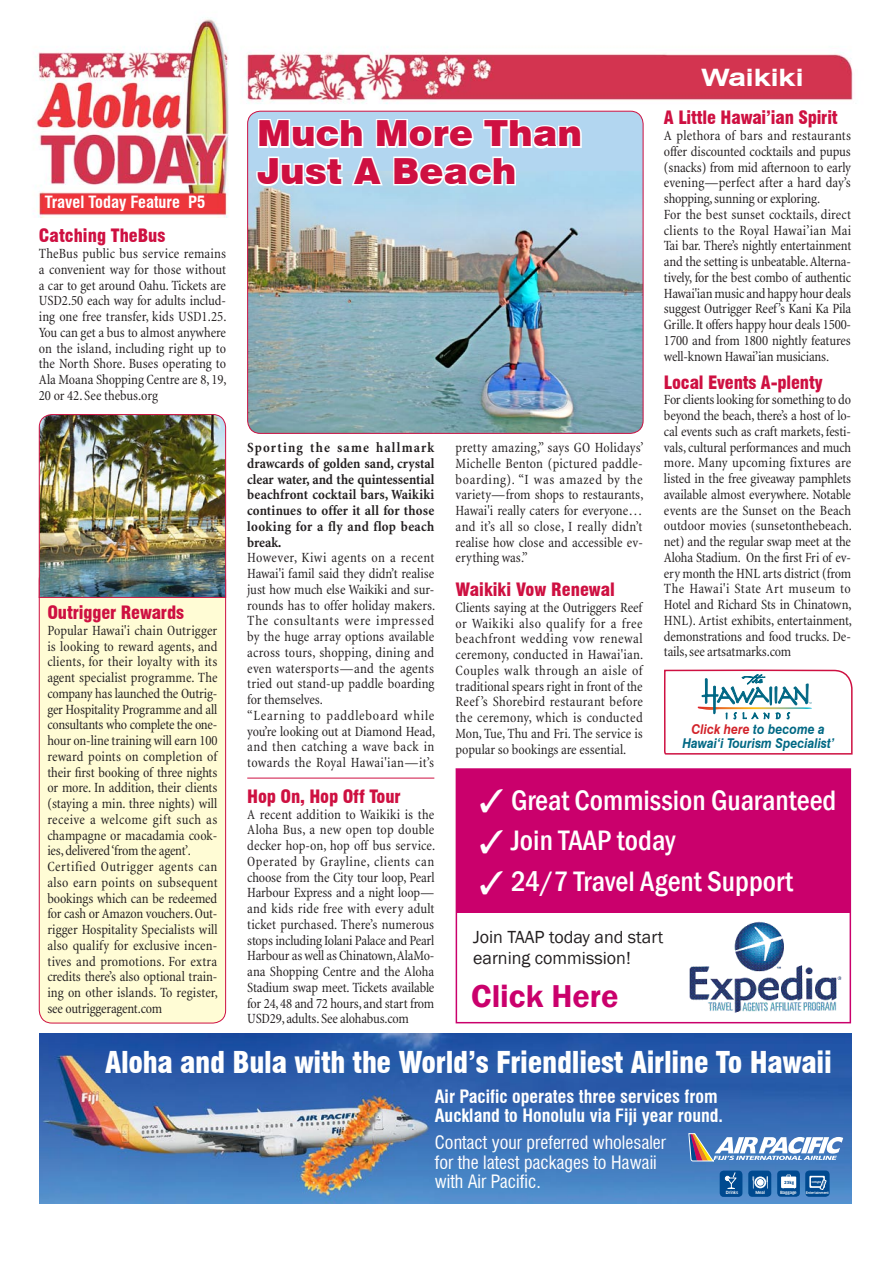
<style>
.page{position:relative;width:893px;height:1263px;background:#fff}
.page>*{position:absolute;margin:0;border:0;box-sizing:border-box;transform-origin:0 0}
.t1{font:900 36px/37.5px "Swiss 721 BT";color:#ce1041}
.t2{font:600 32.55px "Franklin Gothic";color:#ca006c}
.t3{font:32.4px/40.7px "Zapf Dingbats";color:#fff;text-align:justify}
.t4{font:900 condensed 29.4px "Swiss 721 BT";letter-spacing:-.01em;color:#fff}
.t5{font:500 condensed 28.95px/40.5px "Franklin Gothic";color:#fff}
.t6{font:700 expanded 24px "Swiss 721 BT";color:#fff}
.t7{font:900 condensed 18px "Swiss 721 BT";letter-spacing:-.01em;color:#ce1041}
.t8{font:condensed 18px/19.5px "Swiss 721 BT";color:#fff}
.t9{font:700 condensed 18px/19.5px "Swiss 721 BT";color:#fff}
.t10{font:18px/21px "Franklin Gothic";color:#231f20}
.t11{font:700 condensed 16.5px "Swiss 721 BT";color:#fff}
.t12{font:condensed 14.25px/15.8px "Minion";color:#231f20;text-align:justify}
.t13{font:700 condensed 14.25px/15.8px "Minion";letter-spacing:.015em;color:#231f20;text-align:justify}
.t14{font:italic 700 13.5px/13.5px "Swiss 721 BT";color:#006884;text-align:center;scale:.9 1}
.t15{font:500 4.2px "Air Pacifc";letter-spacing:-.035em;color:#fff}
.t16{font:700 4.05px "Air Pacific";color:#004a90}
.t17{font:500 3.45px "Air Pacifc";letter-spacing:-.025em;color:#fff}
.t18{font:700 2.7px "Air Pacific";color:#fff}
.s1{color:#d2232a}
</style>
<div class="page">
<img style="left:33px;top:19px;width:820px;height:198px">
<img style="left:39px;top:1034px;width:812px;height:169px">
<svg style="left:689px;top:1133px;width:154px;height:28px"></svg>
<div style="left:748px;top:1170px;width:23px;height:27px;background:#004a90;border-radius:4px"></div>
<svg style="left:752px;top:1176px;width:16px;height:12px"></svg>
<div style="left:805px;top:1170px;width:25px;height:27px;background:#004a90;border-radius:4px"></div>
<svg style="left:809px;top:1176px;width:17px;height:13px"></svg>
<div style="left:720px;top:1170px;width:22px;height:27px;background:#004a90;border-radius:4px"></div>
<svg style="left:720px;top:1172px;width:17px;height:17px"></svg>
<div style="left:777px;top:1170px;width:23px;height:27px;background:#004a90;border-radius:4px"></div>
<svg style="left:781px;top:1174px;width:15px;height:14px"></svg>
<svg style="left:664px;top:670px;width:189px;height:85px"></svg>
<div style="left:39px;top:567px;width:187px;height:456px;background:#fffcd5;border-radius:13px"></div>
<div style="left:39px;top:567px;width:187px;height:456px;border:1px solid #ce1041;border-radius:13px"></div>
<svg style="left:456px;top:768px;width:395px;height:255px;fill:#ca006c"></svg>
<img style="left:683px;top:919px;width:163px;height:96px">
<div style="left:248px;top:111px;width:395px;height:322px;background:#b2d6f0;border-radius:13px"></div>
<img style="left:248px;top:172px;width:395px;height:261px">
<img style="left:38px;top:414px;width:188px;height:184px">
<svg style="left:255px;top:99px;width:328px;height:89px"></svg>
<hr style="left:247px;top:778px;width:187px;height:1px;background:#ce1041">
<p class="t11" style="left:45px;top:192px;width:162px">Travel Today Feature P5</p>
<p class="t7" style="left:39px;top:225px;width:128px">Catching TheBus</p>
<p class="t12" style="left:39px;top:246px;width:189px">TheBus public bus service remains a convenient way for those without a car to get around Oahu. Tickets are USD2.50 each way for adults includ&shy;ing one free transfer, kids USD1.25.<br>You can get a bus to almost anywhere on the island, including right up to the North Shore. Buses operating to Ala Moana Shopping Centre are 8, 19, 20 or 42. See thebus.org</p>
<p class="t7" style="left:47px;top:602px;width:138px">Outrigger Rewards</p>
<p class="t12" style="left:47px;top:623px;width:172px;text-align:left">Popular Hawai'i chain Outrigger is looking to reward agents, and clients, for their loyalty with its agent specialist programme. The company has launched the Outrig&shy;ger Hospitality Programme and all consultants who complete the one&shy;hour on-line training will earn 100 reward points on completion of their first booking of three nights or more. In addition, their clients (staying a min. three nights) will receive a welcome gift such as champagne or macadamia cook&shy;ies, delivered ‘from the agent’.<br>Certified Outrigger agents can also earn points on subsequent bookings which can be redeemed for cash or Amazon vouchers. Out&shy;rigger Hospitality Specialists will also qualify for exclusive incen&shy;tives and promotions. For extra credits there’s also optional train&shy;ing on other islands. To register, see outriggeragent.com</p>
<h1 class="t1" style="left:257px;top:115px;width:327px">Much More Than<br>Just A Beach</h1>
<p class="t13" style="left:247px;top:440px;width:189px">Sporting the same hallmark drawcards of golden sand, crystal clear water, and the quintessential beachfront cocktail bars, Waikiki continues to offer it all for those looking for a fly and flop beach break.</p>
<p class="t12" style="left:247px;top:550px;width:190px;text-align:left">However, Kiwi agents on a recent<br>Hawai'i famil said they didn’t realise just how much else Waikiki and sur&shy;rounds has to offer holiday makers.<br>The consultants were impressed by the huge array options available across tours, shopping, dining and even watersports—and the agents tried out stand-up paddle boarding for themselves.<br>“Learning to paddleboard while you’re looking out at Diamond Head, and then catching a wave back in towards the Royal Hawai'ian—it’s</p>
<p class="t12" style="left:456px;top:440px;width:189px">pretty amazing,” says GO Holidays’ Michelle Benton (pictured paddle&shy;boarding). “I was amazed by the variety—from shops to restaurants, Hawai'i really caters for everyone… and it’s all so close, I really didn’t realise how close and accessible ev&shy;erything was.”</p>
<p class="t7" style="left:456px;top:579px;width:161px">Waikiki Vow Renewal</p>
<p class="t12" style="left:456px;top:600px;width:189px">Clients saying at the Outriggers Reef or Waikiki also qualify for a free beachfront wedding vow renewal ceremony, conducted in Hawai'ian.<br>Couples walk through an aisle of traditional spears right in front of the Reef ’s Shorebird restaurant before the ceremony, which is conducted Mon, Tue, Thu and Fri. The service is popular so bookings are essential.</p>
<h3 class="t6" style="left:702px;top:63px;width:103px">Waikiki</h3>
<p class="t7" style="left:664px;top:107px;width:175px">A Little Hawai’ian Spirit</p>
<p class="t12" style="left:664px;top:128px;width:189px;text-align:left">A plethora of bars and restaurants offer discounted cocktails and pupus (snacks) from mid afternoon to early evening—perfect after a hard day’s shopping, sunning or exploring.<br>For the best sunset cocktails, direct clients to the Royal Hawai’ian Mai Tai bar. There’s nightly entertainment and the setting is unbeatable. Alterna&shy;tively, for the best combo of authentic Hawai'ian music and happy hour deals suggest Outrigger Reef’s Kani Ka Pila Grille. It offers happy hour deals 1500- 1700 and from 1800 nightly features well-known Hawai’ian musicians.</p>
<p class="t7" style="left:664px;top:371px;width:160px">Local Events A-plenty</p>
<p class="t12" style="left:664px;top:392px;width:190px">For clients looking for something to do beyond the beach, there’s a host of lo&shy;cal events such as craft markets, festi&shy;vals, cultural performances and much more. Many upcoming fixtures are listed in the free giveaway pamphlets available almost everywhere. Notable events are the Sunset on the Beach outdoor movies (sunsetonthebeach. net) and the regular swap meet at the Aloha Stadium. On the first Fri of ev&shy;ery month the HNL arts district (from The Hawai'i State Art museum to Hotel and Richard Sts in Chinatown, HNL). Artist exhibits, entertainment, demonstrations and food trucks. De&shy;tails, see artsatmarks.com</p>
<p class="t14" style="left:682px;top:722px;width:170px"><span class="s1">Click here</span> to become a<br>Hawai‘i Tourism Specialist’</p>
<p class="t7" style="left:247px;top:785px;width:155px">Hop On, Hop Off Tour</p>
<p class="t12" style="left:247px;top:806px;width:189px">A recent addition to Waikiki is the Aloha Bus, a new open top double decker hop-on, hop off bus service.<br>Operated by Grayline, clients can choose from the City tour loop, Pearl Harbour Express and a night loop— and kids ride free with every adult ticket purchased. There’s numerous stops including Iolani Palace and Pearl Harbour as well as Chinatown, AlaMo&shy;ana Shopping Centre and the Aloha Stadium swap meet. Tickets available for 24, 48 and 72 hours, and start from USD29, adults. See alohabus.com</p>
<h3 class="t3" style="left:480px;top:781px;width:26px">✓ ✓ ✓</h3>
<h3 class="t5" style="left:511px;top:779px;width:327px">Great Commission Guaranteed<br>Join TAAP today<br>24/7 Travel Agent Support</h3>
<p class="t10" style="left:473px;top:926px;width:192px">Join TAAP today and start earning commission!</p>
<h2 class="t2" style="left:471px;top:976px;width:149px">Click Here</h2>
<h3 class="t4" style="left:105px;top:1044px;width:728px">Aloha and Bula with the World’s Friendliest Airline To Hawaii</h3>
<p class="t9" style="left:435px;top:1086px;width:290px">Air Pacific operates three services from<br>Auckland to Honolulu via Fiji year round.</p>
<p class="t8" style="left:435px;top:1133px;width:233px">Contact your preferred wholesaler for the latest packages to Hawaii with Air Pacific.</p>
<p class="t16" style="left:784px;top:1180px;width:12px">23kg</p>
<p class="t18" style="left:812px;top:1180px;width:11px">Inflight</p>
<p class="t15" style="left:726px;top:1190px;width:14px">Drinks</p>
<p class="t15" style="left:780px;top:1190px;width:18px">Baggage</p>
<p class="t17" style="left:806px;top:1190px;width:25px">Entertainment</p>
<p class="t15" style="left:755px;top:1190px;width:11px">Meal</p>
</div>
